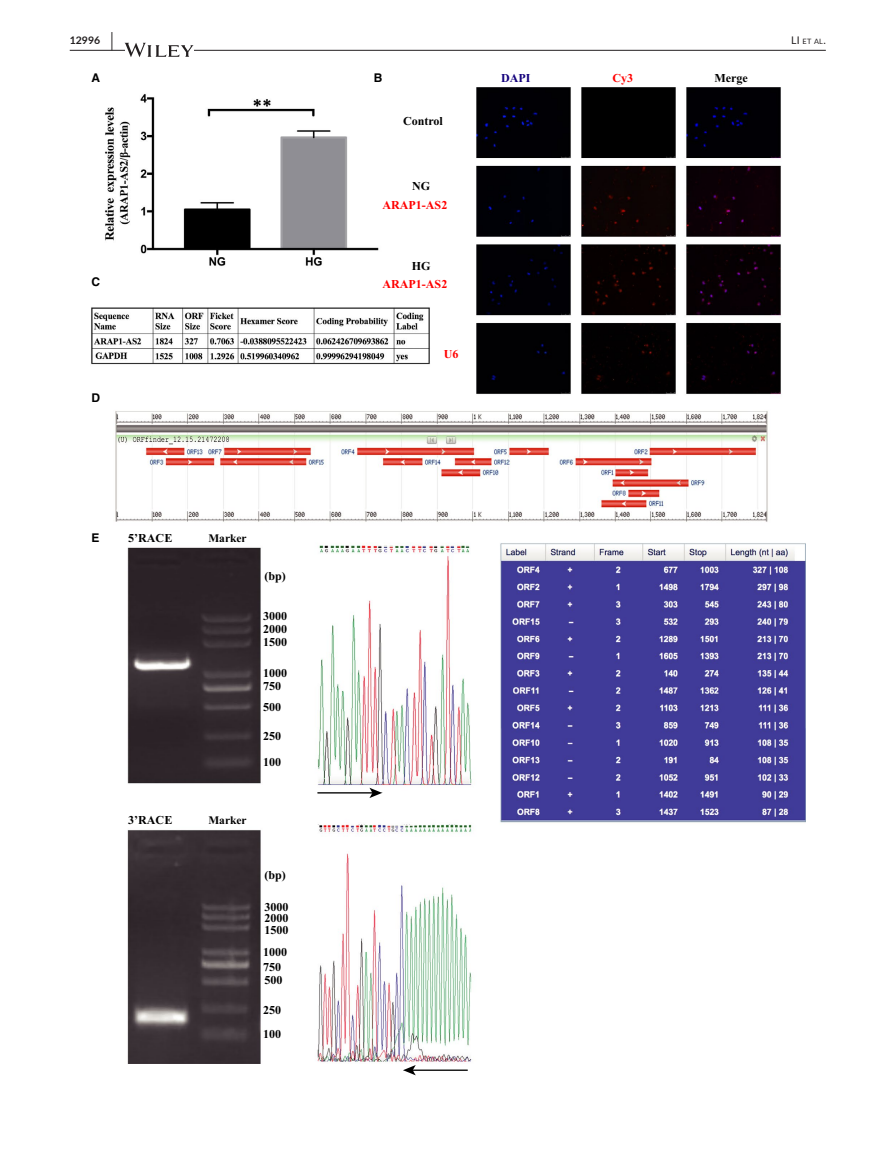
<style>
.page{position:relative;width:893px;height:1174px;background:#fff}
.page>*{position:absolute;margin:0;border:0;box-sizing:border-box;transform-origin:0 0}
.t1{font:700 12px/13px "Times New Roman";color:#000}
.t2{font:700 12px "Times New Roman";color:#f00}
.t3{font:700 12px "Helvetica";color:#000}
.t4{font:700 12px "Times New Roman";color:#13007c}
.t5{font:700 11.55px "Times New Roman";color:#000}
.t6{font:700 10.5px "Lato";color:#231f20}
.t7{font:7.35px "Lato";color:#231f20}
.s1{font-size:19.5px}
.s2{font-size:10.5px}
</style>
<div class="page">
<hr style="left:70px;top:50px;width:756px;height:1px;background:#231f20">
<svg style="left:125px;top:43px;width:68px;height:14px"></svg>
<img style="left:91px;top:88px;width:714px;height:975px">
<hr style="left:317px;top:792px;width:56px;height:1px;background:#000">
<svg style="left:369px;top:787px;width:13px;height:11px"></svg>
<hr style="left:412px;top:1069px;width:56px;height:1px;background:#000">
<svg style="left:403px;top:1065px;width:13px;height:10px"></svg>
<p class="t6" style="left:70px;top:33px;width:45px">12996 <span class="s1">|</span></p>
<p class="t7" style="left:791px;top:36px;width:36px"><span class="s2">LI</span> et al<span class="s2">.</span></p>
<p class="t3" style="left:91px;top:70px;width:10px">A</p>
<p class="t3" style="left:374px;top:70px;width:10px">B</p>
<p class="t4" style="left:501px;top:70px;width:31px">DAPI</p>
<p class="t1" style="left:403px;top:115px;width:41px">Control</p>
<p class="t2" style="left:612px;top:70px;width:22px">Cy3</p>
<p class="t1" style="left:714px;top:71px;width:35px">Merge</p>
<p class="t3" style="left:91px;top:275px;width:10px">C</p>
<p class="t3" style="left:91px;top:390px;width:10px">D</p>
<p class="t3" style="left:91px;top:530px;width:10px">E</p>
<p class="t1" style="left:128px;top:531px;width:46px">5’RACE</p>
<p class="t5" style="left:208px;top:530px;width:40px">Marker</p>
<p class="t1" style="left:264px;top:569px;width:23px">(bp)</p>
<p class="t1" style="left:263px;top:609px;width:26px;text-align:justify">3000<br>2000<br>1500</p>
<p class="t1" style="left:263px;top:666px;width:26px">1000<br>750</p>
<p class="t1" style="left:263px;top:700px;width:20px">500</p>
<p class="t1" style="left:263px;top:722px;width:20px;line-height:26.1px">250<br>100</p>
<p class="t1" style="left:128px;top:813px;width:46px">3’RACE</p>
<p class="t5" style="left:208px;top:812px;width:40px">Marker</p>
<p class="t1" style="left:264px;top:867px;width:23px">(bp)</p>
<p class="t1" style="left:264px;top:900px;width:26px;line-height:11.7px;text-align:justify">3000<br>2000<br>1500</p>
<p class="t1" style="left:263px;top:945px;width:26px;line-height:14px">1000<br>750<br>500</p>
<p class="t1" style="left:263px;top:997px;width:20px;line-height:24.2px">250<br>100</p>
<p class="t1" style="left:412px;top:180px;width:20px">NG</p>
<p class="t2" style="left:382px;top:196px;width:66px">ARAP1-AS2</p>
<p class="t1" style="left:412px;top:259px;width:20px">HG</p>
<p class="t2" style="left:382px;top:276px;width:66px">ARAP1-AS2</p>
<p class="t2" style="left:444px;top:346px;width:16px">U6</p>
</div>
